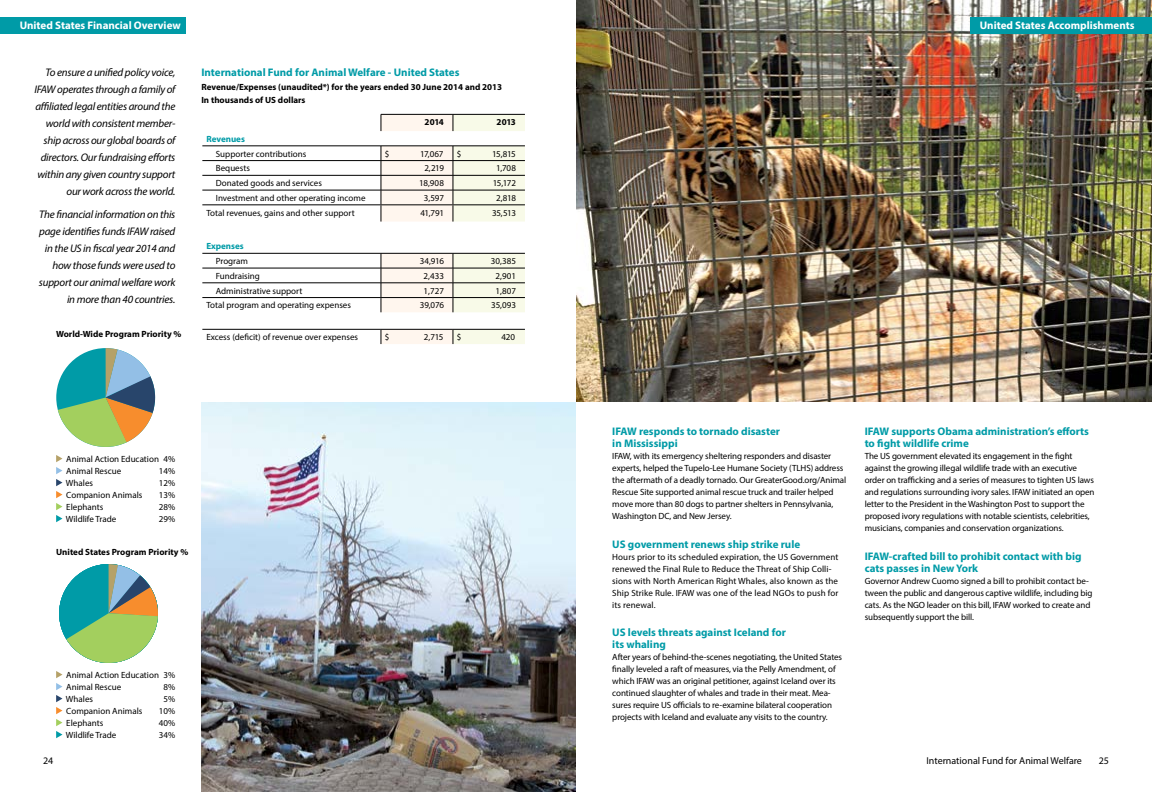
<style>
.page{position:relative;width:1152px;height:792px;background:#fff}
.page>*{position:absolute;margin:0;border:0;box-sizing:border-box;transform-origin:0 0}
.t1{font:italic 11px/17px "Myriad Pro";letter-spacing:-.02em;color:#000;text-align:right}
.t2{font:700 11px/12px "Myriad Pro";color:#009ba7}
.t3{font:700 11px "Myriad Pro";color:#fff}
.t4{font:10px "Myriad Pro";color:#000}
.t5{font:9px/12px "Myriad Pro";letter-spacing:-.01em;color:#000}
.t6{font:9px/12px "Myriad Pro";letter-spacing:.01em;color:#000}
.t7{font:700 9px/13.1px "Myriad Pro";color:#000}
.t8{font:700 9px "Myriad Pro";color:#009ba7}
</style>
<div class="page">
<img style="left:201px;top:402px;width:375px;height:390px">
<img style="left:576px;top:0;width:576px;height:402px">
<div style="left:0;top:17px;width:186px;height:17px;background:#009ba7"></div>
<div style="left:971px;top:17px;width:181px;height:17px;background:#009ba7"></div>
<hr style="left:202px;top:146px;width:179px;height:1px;background:#000">
<hr style="left:202px;top:160px;width:179px;height:1px;background:#000">
<hr style="left:202px;top:175px;width:179px;height:1px;background:#000">
<hr style="left:202px;top:190px;width:179px;height:1px;background:#000">
<hr style="left:202px;top:253px;width:179px;height:1px;background:#000">
<hr style="left:202px;top:268px;width:179px;height:1px;background:#000">
<hr style="left:202px;top:283px;width:179px;height:1px;background:#000">
<svg style="left:381px;top:114px;width:144px;height:230px"></svg>
<hr style="left:202px;top:297px;width:179px;height:1px;background:#000">
<hr style="left:381px;top:297px;width:72px;height:1px;background:#000">
<hr style="left:453px;top:297px;width:72px;height:1px;background:#000">
<hr style="left:202px;top:204px;width:179px;height:1px;background:#000">
<hr style="left:381px;top:204px;width:72px;height:1px;background:#000">
<hr style="left:453px;top:204px;width:72px;height:1px;background:#000">
<hr style="left:202px;top:329px;width:179px;height:1px;background:#000">
<hr style="left:381px;top:329px;width:72px;height:1px;background:#000">
<hr style="left:453px;top:329px;width:72px;height:1px;background:#000">
<svg style="left:58px;top:348px;width:97px;height:99px"></svg>
<div style="left:59px;top:564px;width:99px;height:99px;background:#009ba7;border-radius:50%"></div>
<svg style="left:66px;top:564px;width:92px;height:99px"></svg>
<svg style="left:56px;top:455px;width:6px;height:67px"></svg>
<svg style="left:56px;top:671px;width:6px;height:67px"></svg>
<p class="t3" style="left:20px;top:19px;width:163px">United States Financial Overview</p>
<p class="t3" style="left:980px;top:19px;width:156px">United States Accomplishments</p>
<p class="t2" style="left:201px;top:66px;width:260px">International Fund for Animal Welfare - United States</p>
<p class="t7" style="left:201px;top:80px;width:302px">Revenue/Expenses (unaudited*) for the years ended 30 June 2014 and 2013<br>In thousands of US dollars</p>
<p class="t7" style="left:425px;top:115px;width:21px">2014</p>
<p class="t7" style="left:497px;top:115px;width:21px">2013</p>
<p class="t8" style="left:206px;top:133px;width:40px">Revenues</p>
<p class="t5" style="left:216px;top:147px;width:92px">Supporter contributions</p>
<p class="t5" style="left:385px;top:147px;width:6px">$</p>
<p class="t5" style="left:420px;top:147px;width:25px">17,067</p>
<p class="t5" style="left:457px;top:147px;width:6px">$</p>
<p class="t5" style="left:492px;top:147px;width:25px">15,815</p>
<p class="t5" style="left:216px;top:162px;width:36px">Bequests</p>
<p class="t5" style="left:424px;top:162px;width:21px">2,219</p>
<p class="t5" style="left:496px;top:162px;width:21px">1,708</p>
<p class="t5" style="left:216px;top:177px;width:108px">Donated goods and services</p>
<p class="t5" style="left:419px;top:177px;width:26px">18,908</p>
<p class="t5" style="left:493px;top:177px;width:25px">15,172</p>
<p class="t5" style="left:216px;top:192px;width:151px">Investment and other operating income</p>
<p class="t5" style="left:424px;top:192px;width:22px">3,597</p>
<p class="t5" style="left:496px;top:192px;width:21px">2,818</p>
<p class="t5" style="left:206px;top:206px;width:150px">Total revenues, gains and other support</p>
<p class="t5" style="left:420px;top:206px;width:25px">41,791</p>
<p class="t5" style="left:492px;top:206px;width:25px">35,513</p>
<p class="t8" style="left:206px;top:240px;width:39px">Expenses</p>
<p class="t5" style="left:216px;top:255px;width:34px">Program</p>
<p class="t5" style="left:420px;top:255px;width:26px">34,916</p>
<p class="t5" style="left:491px;top:255px;width:27px">30,385</p>
<p class="t5" style="left:216px;top:270px;width:46px">Fundraising</p>
<p class="t5" style="left:424px;top:270px;width:22px">2,433</p>
<p class="t5" style="left:496px;top:270px;width:22px">2,901</p>
<p class="t5" style="left:216px;top:284px;width:88px">Administrative support</p>
<p class="t5" style="left:424px;top:284px;width:22px">1,727</p>
<p class="t5" style="left:496px;top:284px;width:22px">1,807</p>
<p class="t5" style="left:206px;top:299px;width:146px">Total program and operating expenses</p>
<p class="t5" style="left:420px;top:299px;width:26px">39,076</p>
<p class="t5" style="left:491px;top:299px;width:26px">35,093</p>
<p class="t7" style="left:56px;top:327px;width:127px">World-Wide Program Priority %</p>
<p class="t5" style="left:206px;top:331px;width:153px">Excess (deficit) of revenue over expenses</p>
<p class="t5" style="left:385px;top:331px;width:6px">$</p>
<p class="t5" style="left:424px;top:331px;width:21px">2,715</p>
<p class="t5" style="left:457px;top:331px;width:6px">$</p>
<p class="t5" style="left:502px;top:331px;width:15px">420</p>
<p class="t1" style="left:34px;top:64px;width:143px">To ensure a unified policy voice,<br>IFAW operates through a family of affiliated legal entities around the world with consistent member&shy;ship across our global boards of directors. Our fundraising efforts within any given country support our work across the world.</p>
<p class="t1" style="left:39px;top:206px;width:138px">The financial information on this page identifies funds IFAW raised in the US in fiscal year 2014 and how those funds were used to support our animal welfare work in more than 40 countries.</p>
<p class="t5" style="left:66px;top:453px;width:110px">Animal Action Education 4%<br>Animal Rescue</p>
<p class="t5" style="left:159px;top:465px;width:18px">14%</p>
<p class="t5" style="left:66px;top:477px;width:29px">Whales</p>
<p class="t5" style="left:159px;top:477px;width:18px">12%</p>
<p class="t5" style="left:66px;top:489px;width:78px">Companion Animals</p>
<p class="t5" style="left:159px;top:489px;width:18px">13%</p>
<p class="t5" style="left:66px;top:501px;width:39px">Elephants</p>
<p class="t5" style="left:159px;top:501px;width:18px">28%</p>
<p class="t5" style="left:66px;top:513px;width:52px">Wildlife Trade</p>
<p class="t5" style="left:159px;top:513px;width:18px">29%</p>
<p class="t7" style="left:56px;top:545px;width:134px">United States Program Priority %</p>
<p class="t5" style="left:66px;top:669px;width:110px">Animal Action Education 3%<br>Animal Rescue</p>
<p class="t5" style="left:163px;top:681px;width:13px">8%</p>
<p class="t5" style="left:66px;top:693px;width:29px">Whales</p>
<p class="t5" style="left:163px;top:693px;width:13px">5%</p>
<p class="t5" style="left:66px;top:705px;width:78px">Companion Animals</p>
<p class="t5" style="left:159px;top:705px;width:18px">10%</p>
<p class="t5" style="left:66px;top:717px;width:39px">Elephants</p>
<p class="t5" style="left:159px;top:717px;width:18px">40%</p>
<p class="t5" style="left:66px;top:729px;width:52px">Wildlife Trade</p>
<p class="t5" style="left:159px;top:729px;width:18px">34%</p>
<p class="t2" style="left:612px;top:425px;width:169px">IFAW responds to tornado disaster in Mississippi</p>
<p class="t5" style="left:612px;top:450px;width:235px">IFAW, with its emergency sheltering responders and disaster experts, helped the Tupelo-Lee Humane Society (TLHS) address the aftermath of a deadly tornado. Our GreaterGood.org/Animal Rescue Site supported animal rescue truck and trailer helped move more than 80 dogs to partner shelters in Pennsylvania, Washington DC, and New Jersey.</p>
<p class="t2" style="left:612px;top:537px;width:189px">US government renews ship strike rule</p>
<p class="t6" style="left:612px;top:550px;width:228px">Hours prior to its scheduled expiration, the US Government renewed the Final Rule to Reduce the Threat of Ship Colli&shy;sions with North American Right Whales, also known as the Ship Strike Rule. IFAW was one of the lead NGOs to push for its renewal.</p>
<p class="t2" style="left:612px;top:626px;width:175px">US levels threats against Iceland for its whaling</p>
<p class="t5" style="left:612px;top:651px;width:231px">After years of behind-the-scenes negotiating, the United States finally leveled a raft of measures, via the Pelly Amendment, of which IFAW was an original petitioner, against Iceland over its continued slaughter of whales and trade in their meat. Mea&shy;sures require US officials to re-examine bilateral cooperation projects with Iceland and evaluate any visits to the country.</p>
<p class="t2" style="left:865px;top:425px;width:226px">IFAW supports Obama administration’s efforts to fight wildlife crime</p>
<p class="t5" style="left:865px;top:450px;width:231px">The US government elevated its engagement in the fight against the growing illegal wildlife trade with an executive order on trafficking and a series of measures to tighten US laws and regulations surrounding ivory sales. IFAW initiated an open letter to the President in the Washington Post to support the proposed ivory regulations with notable scientists, celebrities, musicians, companies and conservation organizations.</p>
<p class="t2" style="left:865px;top:549px;width:218px">IFAW-crafted bill to prohibit contact with big cats passes in New York</p>
<p class="t5" style="left:865px;top:574px;width:229px">Governor Andrew Cuomo signed a bill to prohibit contact be&shy;tween the public and dangerous captive wildlife, including big cats. As the NGO leader on this bill, IFAW worked to create and subsequently support the bill.</p>
<p class="t4" style="left:43px;top:754px;width:12px">24</p>
<p class="t4" style="left:926px;top:754px;width:157px">International Fund for Animal Welfare</p>
<p class="t4" style="left:1099px;top:754px;width:12px">25</p>
</div>
